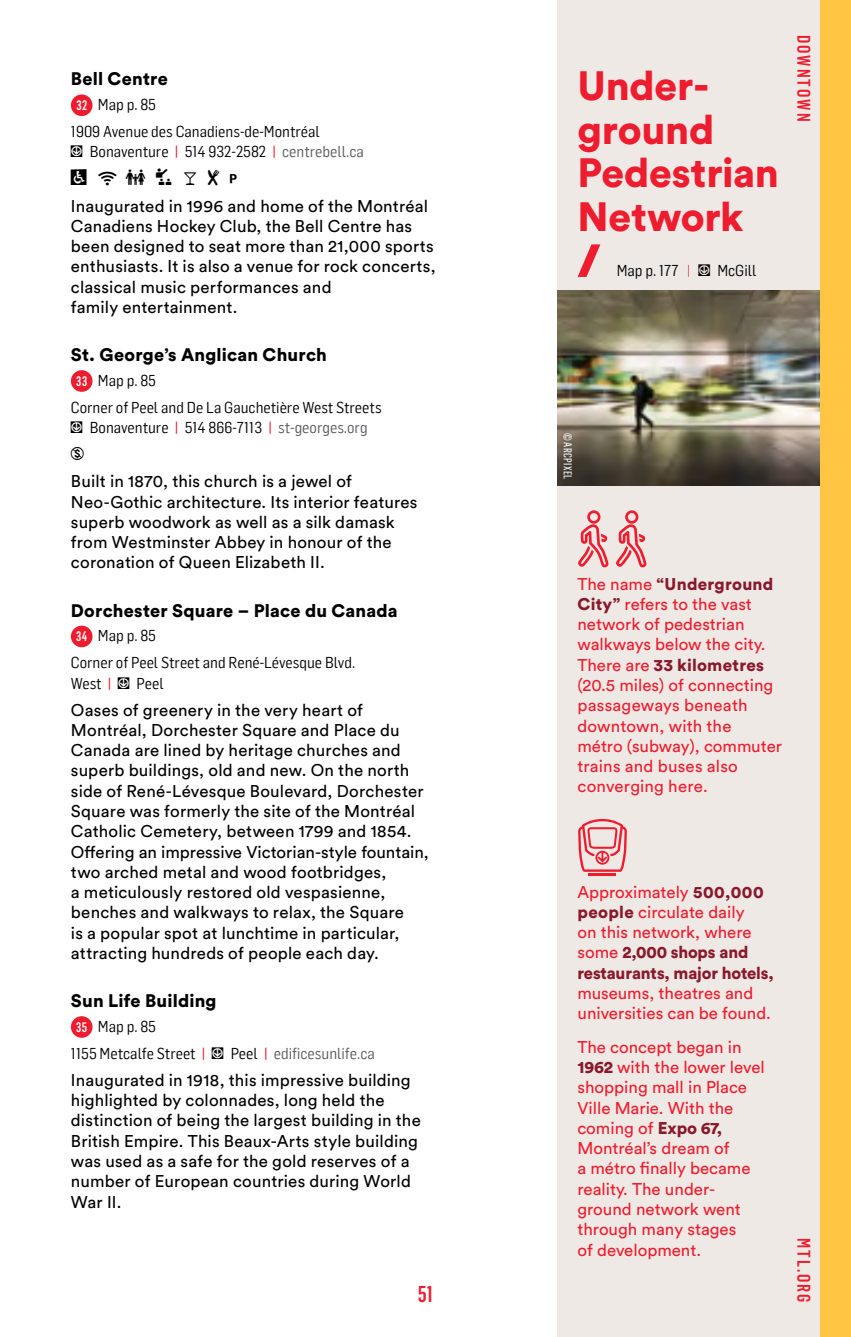
<style>
.page{position:relative;width:851px;height:1337px;background:#fff}
.page>*{position:absolute;margin:0;border:0;box-sizing:border-box;transform-origin:0 0}
.t1{font:italic 900 44.1px "Circular Std";color:#ed1c2e;scale:1.48 1}
.t2{font:900 40.5px/43.9px "Circular Std";letter-spacing:-.005em;color:#ed1c2e}
.t3{font:22.5px "TM07";color:#000}
.t4{font:500 22.5px "Flama Condensed";color:#ed1c2e}
.t5{font:900 18px "Circular Std";letter-spacing:.01em;color:#000}
.t6{font:500 18px "Flama Condensed";letter-spacing:.115em;color:#ed1c2e}
.t7{font:16.88px/20.2px "Circular Std";letter-spacing:.01em;color:#000}
.t8{font:16.88px/20.2px "Circular Std";color:#ed1c2e}
.t9{font:15.75px/27px "Flama Semicondensed";color:#000}
.t10{font:11.25px "Flama Condensed Basic";letter-spacing:.03em;color:#fff}
.s1{font-family:"Flama Condensed";font-weight:500;font-size:13.5px;color:#fff}
.s2{font-family:"TM07";font-size:16.88px}
.s3{font-weight:500;color:#ed1c2e}
.s4{color:#58595b}
.s5{color:#ed1c2e}
.s6{font-weight:900;color:#89182c}
</style>
<div class="page">
<div style="left:557px;top:0;width:293px;height:1336px;background:#efe9e5"></div>
<svg style="left:578px;top:510px;width:30px;height:57px"></svg>
<svg style="left:616px;top:510px;width:30px;height:57px"></svg>
<svg style="left:578px;top:819px;width:49px;height:52px"></svg>
<hr style="left:588px;top:873px;width:28px;height:3px;background:#ed1c2e">
<img style="left:557px;top:290px;width:263px;height:196px">
<div style="left:71px;top:94px;width:21px;height:22px;background:#ed1c2e;border-radius:50%"></div>
<div style="left:71px;top:370px;width:21px;height:22px;background:#ed1c2e;border-radius:50%"></div>
<div style="left:71px;top:625px;width:21px;height:22px;background:#ed1c2e;border-radius:50%"></div>
<div style="left:71px;top:1016px;width:21px;height:21px;background:#ed1c2e;border-radius:50%"></div>
<div style="left:820px;top:0;width:30px;height:1336px;background:#ffc543"></div>
<p class="t5" style="left:71px;top:67px;width:98px">Bell Centre</p>
<p class="t9" style="left:71px;top:90px;width:250px;text-indent:5px"><span class="s1">32</span> Map p. 85<br>1909 Avenue des Canadiens-de-Montréal</p>
<p class="t9" style="left:71px;top:138px;width:294px"><span class="s2">Ç</span> Bonaventure <span class="s3">|</span> 514 932-2582 <span class="s3">|</span> <span class="s4">centrebell.ca</span></p>
<h3 class="t3" style="left:71px;top:166px;width:169px">FîH(É+U</h3>
<p class="t7" style="left:71px;top:195px;width:366px">Inaugurated in 1996 and home of the Montréal Canadiens Hockey Club, the Bell Centre has been designed to seat more than 21,000 sports enthusiasts. It is also a venue for rock concerts, classical music performances and<br>family entertainment.</p>
<p class="t5" style="left:71px;top:343px;width:257px">St. George’s Anglican Church</p>
<p class="t9" style="left:71px;top:366px;width:312px;text-indent:5px"><span class="s1">33</span> Map p. 85<br>Corner of Peel and De La Gauchetière West Streets</p>
<p class="t9" style="left:71px;top:413px;width:298px"><span class="s2">Ç</span> Bonaventure <span class="s3">|</span> 514 866-7113 <span class="s3">|</span> <span class="s4">st-georges.org</span></p>
<h3 class="t3" style="left:71px;top:442px;width:17px">T</h3>
<p class="t7" style="left:71px;top:471px;width:348px">Built in 1870, this church is a jewel of Neo-Gothic architecture. Its interior features superb woodwork as well as a silk damask from Westminster Abbey in honour of the coronation of Queen Elizabeth II.</p>
<p class="t5" style="left:71px;top:598px;width:328px">Dorchester Square – Place du Canada</p>
<p class="t9" style="left:71px;top:621px;width:286px;text-indent:5px"><span class="s1">34</span> Map p. 85<br>Corner of Peel Street and René-Lévesque Blvd.</p>
<p class="t9" style="left:71px;top:669px;width:94px">West <span class="s3">|</span> <span class="s2">Ç</span> Peel</p>
<p class="t7" style="left:71px;top:699px;width:359px">Oases of greenery in the very heart of Montréal, Dorchester Square and Place du Canada are lined by heritage churches and superb buildings, old and new. On the north side of René-Lévesque Boulevard, Dorchester Square was formerly the site of the Montréal Catholic Cemetery, between 1799 and 1854.<br>Offering an impressive Victorian-style fountain, two arched metal and wood footbridges,<br>a meticulously restored old vespasienne, benches and walkways to relax, the Square<br>is a popular spot at lunchtime in particular, attracting hundreds of people each day.</p>
<p class="t5" style="left:71px;top:989px;width:147px">Sun Life Building</p>
<p class="t9" style="left:71px;top:1012px;width:305px;text-indent:5px"><span class="s1">35</span> Map p. 85<br>1155 Metcalfe Street <span class="s3">|</span> <span class="s2">Ç</span> Peel <span class="s3">|</span> <span class="s4">edificesunlife.ca</span></p>
<p class="t7" style="left:71px;top:1069px;width:351px">Inaugurated in 1918, this impressive building highlighted by colonnades, long held the distinction of being the largest building in the British Empire. This Beaux-Arts style building was used as a safe for the gold reserves of a number of European countries during World War II.</p>
<h3 class="t4" style="left:418px;top:1279px;width:17px">51</h3>
<h2 class="t2" style="left:577px;top:62px;width:203px">Under&shy;ground<br>Pedestrian<br>Network</h2>
<h1 class="t1" style="left:577px;top:231px;width:35px">/</h1>
<p class="t9" style="left:616px;top:256px;width:141px">Map p. 177 <span class="s5">|</span> <span class="s2">Ç</span> McGill</p>
<p class="t6" style="left:815px;top:35px;width:88px;rotate:90deg">Downtown</p>
<p class="t10" style="left:575px;top:433px;width:48px;rotate:90deg">© ARCPIXEL</p>
<p class="t8" style="left:577px;top:573px;width:206px">The name <span class="s6">“Underground<br>City”</span> refers to the vast network of pedestrian walkways below the city.<br>There are <span class="s6">33 kilometres </span>(20.5 miles) of connecting passageways beneath downtown, with the<br>métro (subway), commuter trains and buses also converging here.</p>
<p class="t8" style="left:577px;top:881px;width:198px">Approximately <span class="s6">500,000 people</span> circulate daily<br>on this network, where some <span class="s6">2,000 shops and restaurants, major hotels,</span></p>
<p class="t8" style="left:577px;top:982px;width:195px">museums, theatres and universities can be found.</p>
<p class="t8" style="left:577px;top:1036px;width:189px">The concept began in<br><span class="s6">1962</span> with the lower level shopping mall in Place<br>Ville Marie. With the coming of <span class="s6">Expo 67,<br></span>Montréal’s dream of<br>a métro finally became reality. The under&shy;ground network went through many stages<br>of development.</p>
<p class="t6" style="left:815px;top:1237px;width:66px;rotate:90deg">MTL.ORG</p>
</div>
